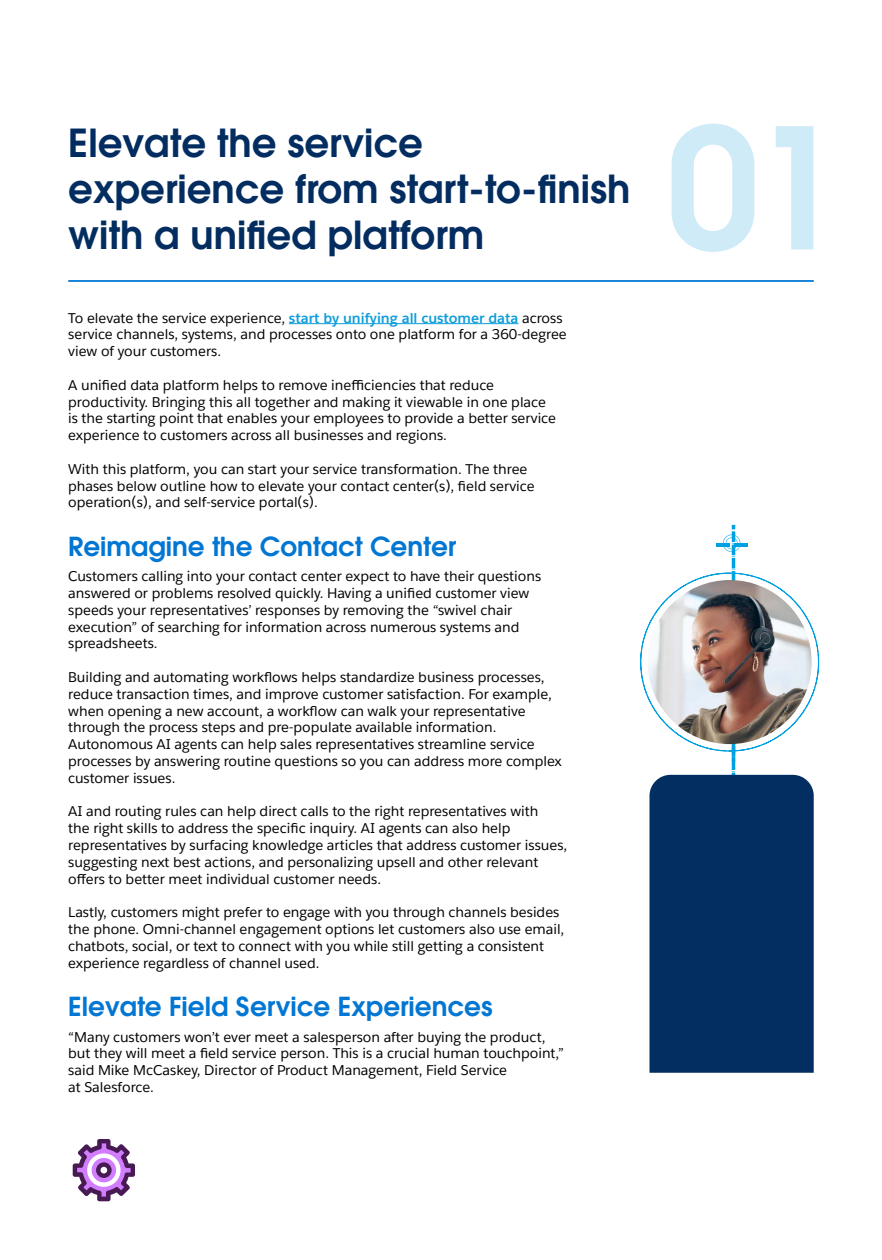
<style>
.page{position:relative;width:882px;height:1260px;background:#fff}
.page>*{position:absolute;margin:0;border:0;box-sizing:border-box;transform-origin:0 0}
.t1{font:166.6px "Avant Garde For Salesforce Dm";color:#cfebf8}
.t2{font:38.68px/46.6px "Avant Garde For Salesforce Dm";color:#032d60}
.t3{font:26.25px "Avant Garde For Salesforce Dm";color:#0176d3}
.t4{font:14px/16.8px "Salesforce Sans";color:#000}
.s1{font-weight:700;color:#0d9dda}
</style>
<div class="page">
<hr style="left:68px;top:280px;width:746px;height:2px;background:#0176d3">
<svg style="left:73px;top:1139px;width:62px;height:62px"></svg>
<img style="left:640px;top:525px;width:179px;height:287px">
<hr style="left:289px;top:323px;width:230px;height:1px;background:#0d9dda">
<div style="left:650px;top:775px;width:164px;height:298px;background:#032e61"></div>
<h2 class="t2" style="left:68px;top:118px;width:564px">Elevate the service experience from start-to-finish with a unified platform</h2>
<h1 class="t1" style="left:666px;top:79px;width:181px">01</h1>
<p class="t4" style="left:68px;top:309px;width:500px">To elevate the service experience, <span class="s1">start by unifying all customer data</span> across service channels, systems, and processes onto one platform for a 360-degree view of your customers.</p>
<p class="t4" style="left:68px;top:376px;width:489px">A unified data platform helps to remove inefficiencies that reduce productivity. Bringing this all together and making it viewable in one place is the starting point that enables your employees to provide a better service experience to customers across all businesses and regions.</p>
<p class="t4" style="left:68px;top:460px;width:468px">With this platform, you can start your service transformation. The three phases below outline how to elevate your contact center(s), field service operation(s), and self-service portal(s).</p>
<h3 class="t3" style="left:68px;top:529px;width:389px">Reimagine the Contact Center</h3>
<p class="t4" style="left:68px;top:568px;width:475px">Customers calling into your contact center expect to have their questions answered or problems resolved quickly. Having a unified customer view speeds your representatives’ responses by removing the “swivel chair execution” of searching for information across numerous systems and spreadsheets.</p>
<p class="t4" style="left:68px;top:669px;width:495px">Building and automating workflows helps standardize business processes, reduce transaction times, and improve customer satisfaction. For example, when opening a new account, a workflow can walk your representative through the process steps and pre-populate available information.<br>Autonomous AI agents can help sales representatives streamline service processes by answering routine questions so you can address more complex customer issues.</p>
<p class="t4" style="left:68px;top:803px;width:501px">AI and routing rules can help direct calls to the right representatives with<br>the right skills to address the specific inquiry. AI agents can also help representatives by surfacing knowledge articles that address customer issues, suggesting next best actions, and personalizing upsell and other relevant offers to better meet individual customer needs.</p>
<p class="t4" style="left:68px;top:904px;width:498px">Lastly, customers might prefer to engage with you through channels besides the phone. Omni-channel engagement options let customers also use email, chatbots, social, or text to connect with you while still getting a consistent experience regardless of channel used.</p>
<h3 class="t3" style="left:68px;top:989px;width:426px">Elevate Field Service Experiences</h3>
<p class="t4" style="left:68px;top:1028px;width:497px">“Many customers won’t ever meet a salesperson after buying the product, but they will meet a field service person. This is a crucial human touchpoint,” said Mike McCaskey, Director of Product Management, Field Service<br>at Salesforce.</p>
</div>
